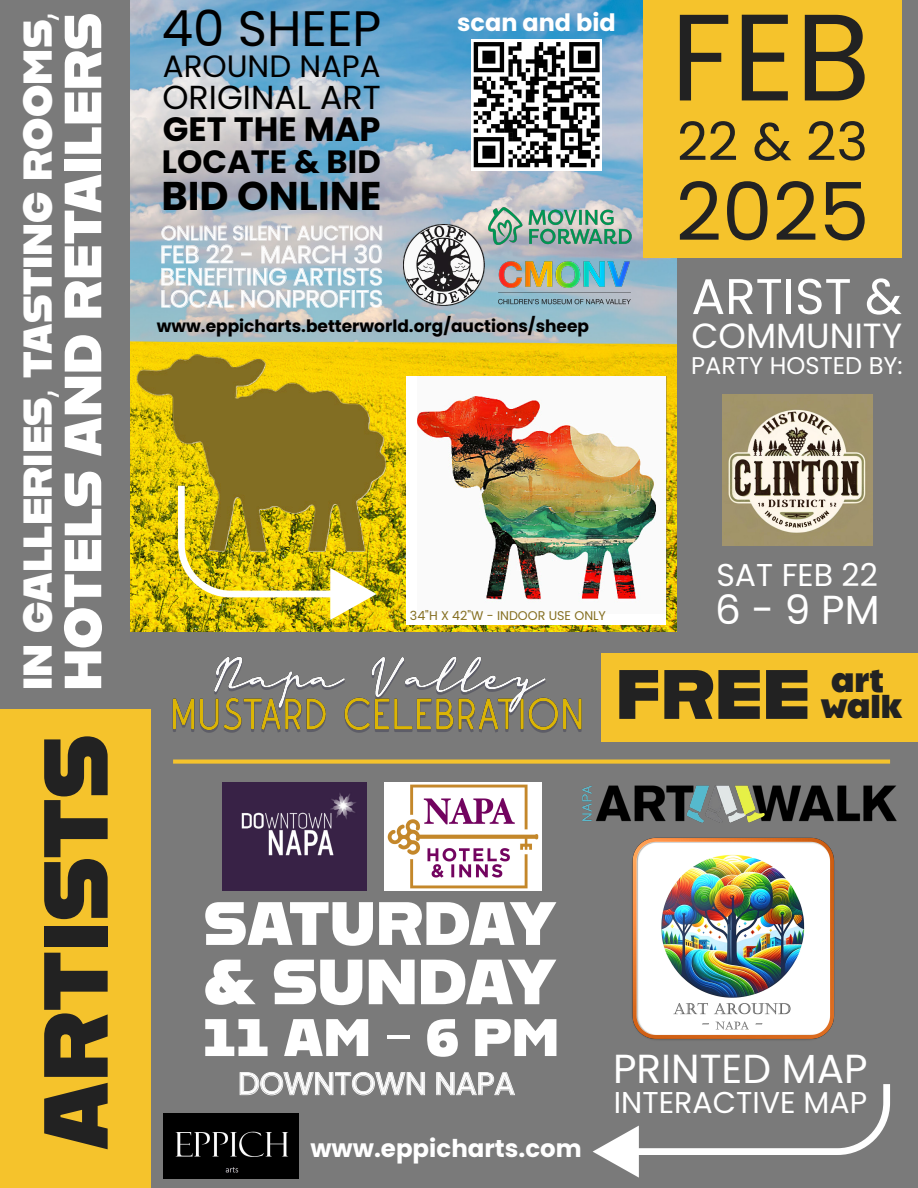
<style>
.page{position:relative;width:918px;height:1188px;background:#7a7a7a}
.page>*{position:absolute;margin:0;border:0;box-sizing:border-box;transform-origin:0 0}
.t1{font:122.85px "Poppins";color:#222}
.t2{font:90.6px "Alfarn 2";color:#222}
.t3{font:80.55px "Poppins";color:#222}
.t4{font:69.75px "Alfarn 2";color:#222}
.t5{font:63.75px "Alfarn 2";letter-spacing:-.01em;color:#fff}
.t6{font:61.05px "Alfarn 2";letter-spacing:-.01em;color:#fff}
.t7{font:53.25px "Poppins";color:#222}
.t8{font:52.8px "Alfarn 2";color:#fff}
.t9{font:52.2px "Alfarn 2";color:#fff}
.t10{font:50.1px "Poppins";color:#fff}
.t11{font:49.8px "Poppins";color:#000}
.t12{font:40.5px "Poppins";color:#fff}
.t13{font:40.2px "Alfarn 2";color:#fff}
.t14{font:700 40.05px "Poppins";color:#000}
.t15{font:34.95px "Poppins";color:#fff}
.t16{font:700 33.75px "Poppins";color:#000}
.t17{font:33.3px "Poppins";color:#000}
.t18{font:33px "Alfarn 2";color:#222}
.t19{font:700 32.25px "Poppins";color:#000}
.t20{font:31.5px "Poppins";color:#fff}
.t21{font:30.9px "Poppins";color:#000}
.t22{font:30.45px "Poppins";color:#fff}
.t23{font:30.15px "Poppins";color:#fff}
.t24{font:700 24.45px "Poppins";color:#fff}
.t25{font:24.15px "Poppins";color:#fff}
.t26{font:700 24px "Poppins";color:#fff}
.t27{font:23.7px/22px "Poppins";color:#fff}
.t28{font:19.65px "Poppins";color:#fff}
.t29{font:700 16.95px "Poppins";color:#000}
.t30{font:12.6px "Poppins";color:#856f22}
</style>
<div class="page">
<img style="left:130px;top:0;width:546px;height:631px">
<div style="left:0;top:710px;width:151px;height:478px;background:#f5c32c"></div>
<div style="left:601px;top:653px;width:317px;height:88px;background:#f5c32c"></div>
<div style="left:643px;top:0;width:259px;height:258px;background:#f5c32c"></div>
<svg style="left:240px;top:1072px;width:275px;height:23px"></svg>
<svg style="left:173px;top:760px;width:387px;height:4px;background:#e9bb33"></svg>
<img style="left:632px;top:842px;width:203px;height:198px">
<img style="left:722px;top:395px;width:151px;height:150px">
<img style="left:223px;top:783px;width:144px;height:107px">
<svg style="left:161px;top:226px;width:221px;height:61px;background:#b9c6ce"></svg>
<img style="left:385px;top:783px;width:157px;height:107px">
<img style="left:124px;top:656px;width:513px;height:86px">
<svg style="left:175px;top:608px;width:202px;height:12px;background:#c5b210"></svg>
<img style="left:130px;top:287px;width:329px;height:321px">
<div style="left:406px;top:376px;width:16px;height:249px;background:#fff"></div>
<div style="left:422px;top:608px;width:244px;height:17px;background:#fff"></div>
<img style="left:417px;top:376px;width:249px;height:232px">
<img style="left:164px;top:1113px;width:134px;height:65px">
<img style="left:491px;top:255px;width:146px;height:50px">
<img style="left:488px;top:208px;width:143px;height:37px">
<img style="left:403px;top:224px;width:81px;height:81px">
<img style="left:472px;top:39px;width:129px;height:131px">
<img style="left:560px;top:760px;width:337px;height:82px">
<svg style="left:593px;top:1084px;width:297px;height:94px"></svg>
<h3 class="t13" style="left:13px;top:690px;width:681px;rotate:-90deg">IN GALLERIES, TASTING ROOMS,</h3>
<h3 class="t9" style="left:51px;top:691px;width:679px;rotate:-90deg">HOTELS AND RETAILERS</h3>
<h2 class="t2" style="left:20px;top:1151px;width:418px;rotate:-90deg">ARTISTS</h2>
<h3 class="t11" style="left:162px;top:0;width:221px">40 SHEEP</h3>
<h3 class="t21" style="left:163px;top:48px;width:219px">AROUND NAPA</h3>
<h3 class="t17" style="left:162px;top:78px;width:220px">ORIGINAL ART</h3>
<h3 class="t16" style="left:163px;top:110px;width:219px">GET THE MAP</h3>
<h3 class="t19" style="left:162px;top:143px;width:220px">LOCATE &amp; BID</h3>
<h3 class="t14" style="left:161px;top:172px;width:222px">BID ONLINE</h3>
<p class="t28" style="left:161px;top:222px;width:224px">ONLINE SILENT AUCTION</p>
<h3 class="t25" style="left:160px;top:240px;width:225px">FEB 22 - MARCH 30</h3>
<h3 class="t27" style="left:160px;top:266px;width:224px">BENEFITING ARTISTS<br>LOCAL NONPROFITS</h3>
<h3 class="t26" style="left:457px;top:9px;width:160px">scan and bid</h3>
<p class="t29" style="left:157px;top:317px;width:434px">www.eppicharts.betterworld.org/auctions/sheep</p>
<h1 class="t1" style="left:670px;top:-14px;width:202px">FEB</h1>
<h3 class="t7" style="left:677px;top:111px;width:192px">22 &amp; 23</h3>
<h3 class="t3" style="left:676px;top:165px;width:195px">2025</h3>
<h3 class="t10" style="left:691px;top:267px;width:212px">ARTIST &amp;</h3>
<h3 class="t15" style="left:692px;top:315px;width:212px">COMMUNITY</h3>
<h3 class="t25" style="left:691px;top:351px;width:213px">PARTY HOSTED BY:</h3>
<p class="t30" style="left:410px;top:608px;width:198px">34"H X 42"W - INDOOR USE ONLY</p>
<h3 class="t20" style="left:716px;top:557px;width:163px">SAT FEB 22</h3>
<h3 class="t12" style="left:715px;top:587px;width:166px">6 - 9 PM</h3>
<h3 class="t4" style="left:616px;top:652px;width:269px">FREE <sup>art</sup></h3>
<h3 class="t18" style="left:821px;top:686px;width:83px">walk</h3>
<h3 class="t6" style="left:204px;top:886px;width:354px">SATURDAY</h3>
<h3 class="t5" style="left:204px;top:943px;width:354px">&amp; SUNDAY</h3>
<h3 class="t8" style="left:203px;top:1005px;width:357px">11 AM - 6 PM</h3>
<h3 class="t22" style="left:238px;top:1066px;width:278px">DOWNTOWN NAPA</h3>
<h3 class="t24" style="left:310px;top:1134px;width:273px">www.eppicharts.com</h3>
<h3 class="t12" style="left:613px;top:1046px;width:256px">PRINTED MAP</h3>
<h3 class="t23" style="left:614px;top:1085px;width:255px">INTERACTIVE MAP</h3>
</div>
